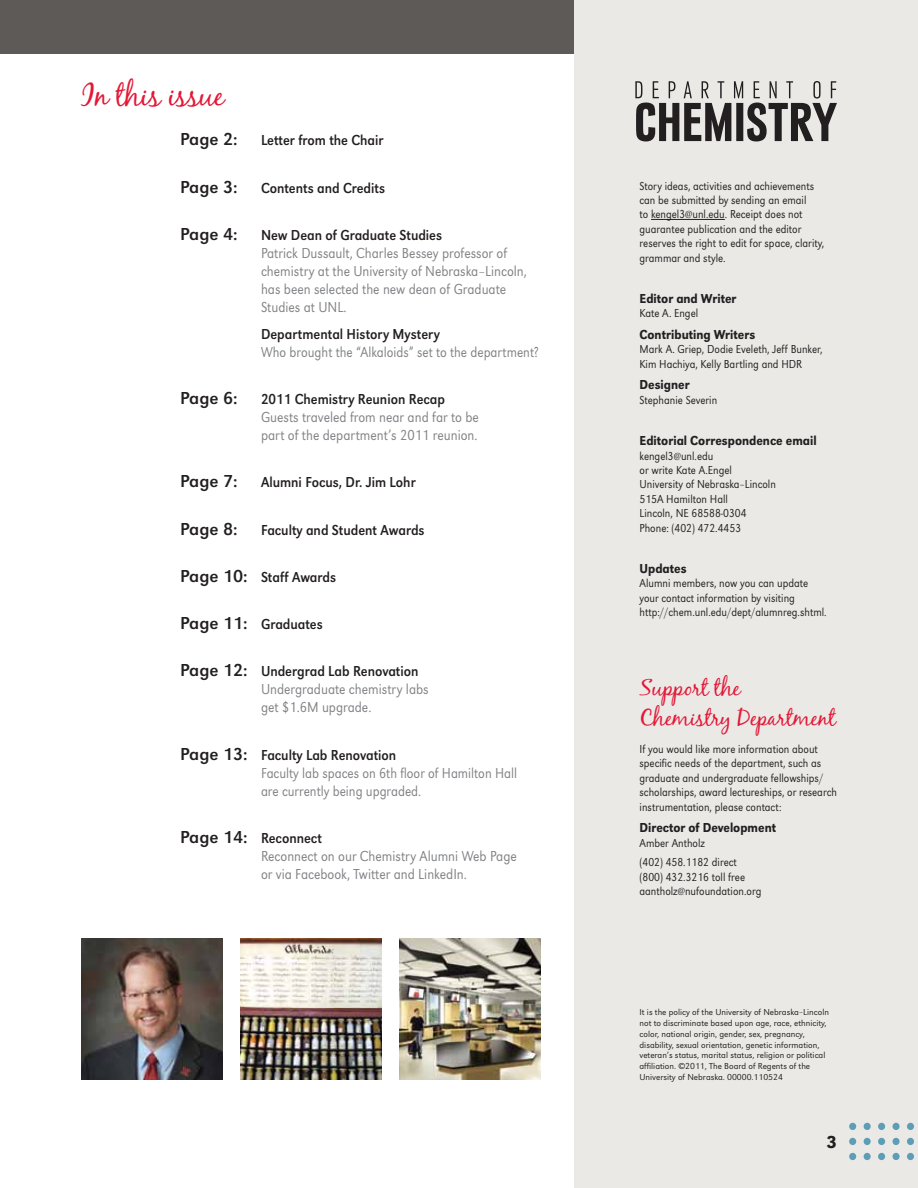
<style>
.page{position:relative;width:918px;height:1188px;background:#fff}
.page>*{position:absolute;margin:0;border:0;box-sizing:border-box;transform-origin:0 0}
.t1{font:30px "Black Jack";color:#e31837}
.t2{font:22.5px/30px "Black Jack";color:#e31837}
.t3{font:18px "URW Grotesk T";color:#231f20}
.t4{font:500 18px "URW Grotesk T";color:#231f20}
.t5{font:300 15px/18px "URW Grotesk T";color:#808285;scale:.9 1}
.t6{font:15px "URW Grotesk T";color:#231f20;scale:.9 1}
.t7{font:300 15px/18px "URW Grotesk T";color:#808285;scale:.88 1}
.t8{font:500 13.5px "URW Grotesk T";color:#231f20;scale:.9 1}
.t9{font:300 12px/14.4px "URW Grotesk T";color:#231f20;scale:.9 1}
.t10{font:300 9px/10.8px "URW Grotesk T";color:#231f20}
.s1{font-size:18px}
.s2{font-weight:400;font-size:18px;color:#231f20}
.s3{font-weight:400;color:#231f20}
</style>
<div class="page">
<div style="left:0;top:0;width:918px;height:54px;background:#5e5a57"></div>
<img style="left:81px;top:939px;width:141px;height:141px">
<img style="left:399px;top:939px;width:142px;height:141px">
<img style="left:240px;top:939px;width:142px;height:141px">
<div style="left:575px;top:0;width:343px;height:1188px;background:#eae9e6"></div>
<svg style="left:635px;top:81px;width:202px;height:60px"></svg>
<hr style="left:651px;top:219px;width:74px;height:1px;background:#231f20">
<svg style="left:849px;top:1153px;width:65px;height:7px"></svg>
<svg style="left:849px;top:1138px;width:65px;height:7px"></svg>
<svg style="left:849px;top:1123px;width:65px;height:7px"></svg>
<h1 class="t1" style="left:81px;top:77px;width:145px">In this issue</h1>
<h3 class="t3" style="left:180px;top:129px;width:59px">Page 2:</h3>
<p class="t6" style="left:261px;top:132px;width:138px">Letter from the Chair</p>
<h3 class="t3" style="left:180px;top:176px;width:59px">Page 3:</h3>
<p class="t6" style="left:261px;top:179px;width:139px">Contents and Credits</p>
<h3 class="t3" style="left:180px;top:224px;width:59px">Page 4:</h3>
<p class="t6" style="left:261px;top:226px;width:203px">New Dean of Graduate Studies</p>
<p class="t5" style="left:261px;top:244px;width:297px">Patrick Dussault, Charles Bessey professor of chemistry at the University of Nebraska–Lincoln, has been selected the new dean of Graduate Studies at UNL.</p>
<p class="t6" style="left:261px;top:325px;width:200px">Departmental History Mystery</p>
<p class="t7" style="left:261px;top:343px;width:317px">Who brought the “Alkaloids” set to the department?</p>
<h3 class="t3" style="left:180px;top:388px;width:59px">Page 6:</h3>
<p class="t6" style="left:261px;top:391px;width:206px">2011 Chemistry Reunion Recap</p>
<p class="t5" style="left:261px;top:408px;width:244px">Guests traveled from near and far to be part of the department’s 2011 reunion.</p>
<h3 class="t3" style="left:180px;top:471px;width:59px">Page 7:</h3>
<p class="t6" style="left:261px;top:474px;width:173px">Alumni Focus, Dr. Jim Lohr</p>
<h3 class="t3" style="left:180px;top:518px;width:59px">Page 8:</h3>
<p class="t6" style="left:261px;top:521px;width:183px">Faculty and Student Awards</p>
<p class="t6" style="left:180px;top:568px;width:175px"><span class="s1">Page 10:</span> Staff Awards</p>
<p class="t6" style="left:180px;top:616px;width:160px"><span class="s1">Page 11:</span> Graduates</p>
<p class="t5" style="left:261px;top:662px;width:188px;text-indent:-81px"><span class="s2">Page 12:</span> <span class="s3">Undergrad Lab Renovation<br></span>Undergraduate chemistry labs get $1.6M upgrade.</p>
<p class="t7" style="left:261px;top:746px;width:293px;text-indent:-81px"><span class="s2">Page 13:</span> <span class="s3">Faculty Lab Renovation<br></span>Faculty lab spaces on 6th floor of Hamilton Hall are currently being upgraded.</p>
<p class="t5" style="left:261px;top:829px;width:286px;text-indent:-81px"><span class="s2">Page 14:</span> <span class="s3">Reconnect<br></span>Reconnect on our Chemistry Alumni Web Page or via Facebook, Twitter and LinkedIn.</p>
<p class="t9" style="left:640px;top:178px;width:207px">Story ideas, activities and achievements can be submitted by sending an email<br>to kengel3@unl.edu. Receipt does not guarantee publication and the editor reserves the right to edit for space, clarity, grammar and style.</p>
<p class="t8" style="left:640px;top:291px;width:109px">Editor and Writer</p>
<p class="t9" style="left:640px;top:306px;width:67px">Kate A. Engel</p>
<p class="t8" style="left:640px;top:327px;width:130px">Contributing Writers</p>
<p class="t9" style="left:640px;top:342px;width:205px">Mark A. Griep, Dodie Eveleth, Jeff Bunker,<br>Kim Hachiya, Kelly Bartling and HDR</p>
<p class="t8" style="left:640px;top:377px;width:57px">Designer</p>
<p class="t9" style="left:640px;top:393px;width:88px">Stephanie Severin</p>
<p class="t8" style="left:640px;top:433px;width:198px">Editorial Correspondence email</p>
<p class="t9" style="left:640px;top:448px;width:153px">kengel3@unl.edu<br>or write Kate A.Engel<br>University of Nebraska–Lincoln<br>515A Hamilton Hall<br>Lincoln, NE 68588-0304<br>Phone: (402) 472.4453</p>
<p class="t8" style="left:640px;top:561px;width:54px">Updates</p>
<p class="t9" style="left:640px;top:576px;width:209px">Alumni members, now you can update your contact information by visiting http://chem.unl.edu/dept/alumnreg.shtml.</p>
<h2 class="t2" style="left:640px;top:672px;width:198px">Support the<br>Chemistry Department</h2>
<p class="t9" style="left:640px;top:742px;width:221px">If you would like more information about specific needs of the department, such as graduate and undergraduate fellowships/ scholarships, award lectureships, or research instrumentation, please contact:</p>
<p class="t8" style="left:640px;top:820px;width:153px">Director of Development</p>
<p class="t9" style="left:640px;top:833px;width:110px;line-height:19.8px">Amber Antholz<br>(402) 458.1182 direct</p>
<p class="t9" style="left:640px;top:870px;width:137px">(800) 432.3216 toll free aantholz@nufoundation.org</p>
<p class="t10" style="left:640px;top:1007px;width:191px">It is the policy of the University of Nebraska–Lincoln not to discriminate based upon age, race, ethnicity, color, national origin, gender, sex, pregnancy, disability, sexual orientation, genetic information, veteran’s status, marital status, religion or political affiliation. ©2011, The Board of Regents of the University of Nebraska. 00000.110524</p>
<h3 class="t4" style="left:827px;top:1132px;width:12px">3</h3>
</div>
